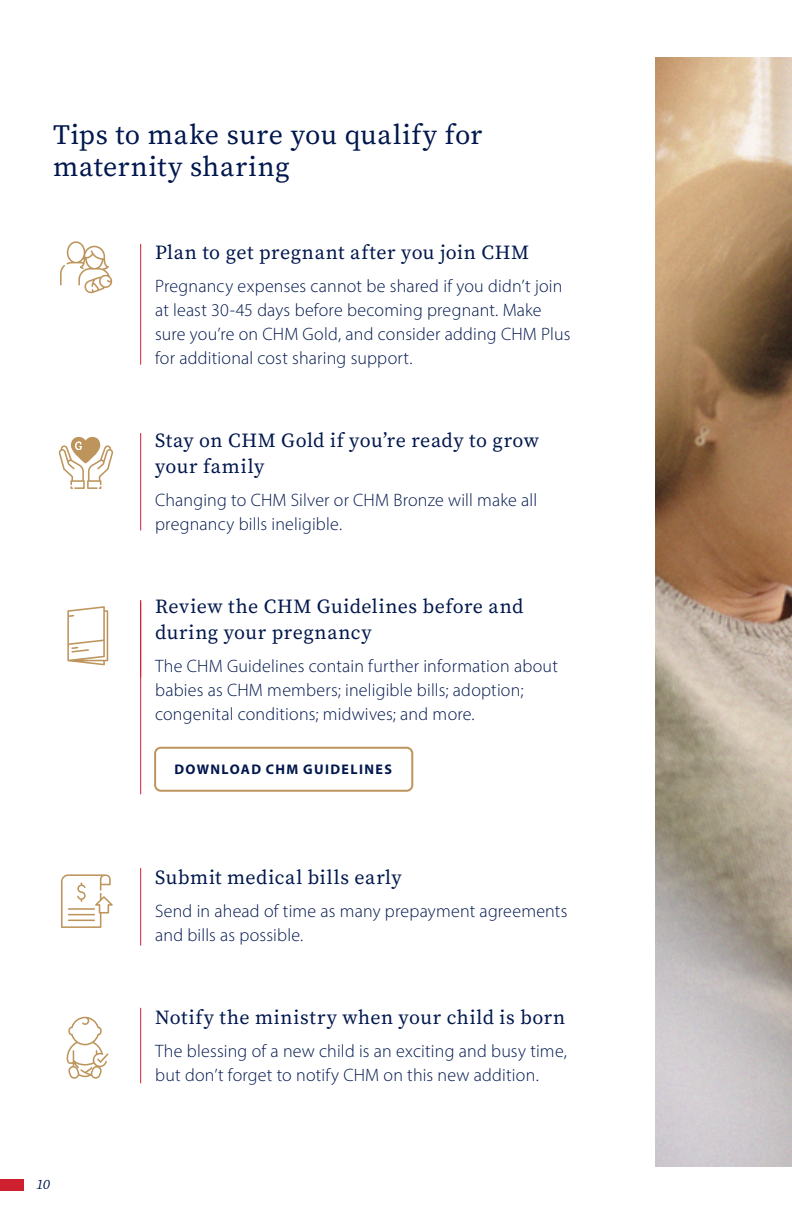
<style>
.page{position:relative;width:792px;height:1224px;background:#fff}
.page>*{position:absolute;margin:0;border:0;box-sizing:border-box;transform-origin:0 0}
.t1{font:28px/32px "Source Serif Variable";letter-spacing:.02em;color:#00174d}
.t2{font:20px/26px "Source Serif Variable";letter-spacing:.025em;color:#00174d}
.t3{font:300 18px/24px "Myriad Pro";letter-spacing:.01em;color:#00174d}
.t4{font:700 14px "Myriad Pro";letter-spacing:.1em;color:#00174d}
.t5{font:italic 14px "Source Serif Variable";color:#00174d}
</style>
<div class="page">
<div style="left:0;top:1179px;width:24px;height:12px;background:#cf202f"></div>
<img style="left:656px;top:58px;width:136px;height:1108px">
<svg style="left:60px;top:241px;width:52px;height:52px"></svg>
<svg style="left:58px;top:437px;width:55px;height:52px"></svg>
<svg style="left:67px;top:606px;width:41px;height:59px"></svg>
<svg style="left:61px;top:874px;width:52px;height:54px"></svg>
<svg style="left:67px;top:1017px;width:41px;height:62px"></svg>
<hr style="left:140px;top:244px;width:1px;height:121px;background:#cf202f">
<hr style="left:140px;top:433px;width:1px;height:97px;background:#cf202f">
<hr style="left:140px;top:602px;width:1px;height:192px;background:#cf202f">
<hr style="left:140px;top:868px;width:1px;height:78px;background:#cf202f">
<hr style="left:140px;top:600px;width:1px;height:78px;background:#cf202f">
<hr style="left:140px;top:1008px;width:1px;height:75px;background:#cf202f">
<div style="left:154px;top:747px;width:259px;height:45px;border:2px solid #bd945b;border-radius:6px"></div>
<h1 class="t1" style="left:53px;top:119px;width:431px">Tips to make sure you qualify for maternity sharing</h1>
<p class="t2" style="left:155px;top:239px;width:376px">Plan to get pregnant after you join CHM</p>
<p class="t3" style="left:155px;top:273px;width:417px">Pregnancy expenses cannot be shared if you didn’t join at least 30-45 days before becoming pregnant. Make sure you’re on CHM Gold, and consider adding CHM Plus for additional cost sharing support.</p>
<p class="t2" style="left:155px;top:427px;width:386px">Stay on CHM Gold if you’re ready to grow your family</p>
<p class="t3" style="left:155px;top:487px;width:384px">Changing to CHM Silver or CHM Bronze will make all pregnancy bills ineligible.</p>
<p class="t2" style="left:155px;top:593px;width:370px">Review the CHM Guidelines before and during your pregnancy</p>
<p class="t3" style="left:155px;top:653px;width:404px">The CHM Guidelines contain further information about babies as CHM members; ineligible bills; adoption; congenital conditions; midwives; and more.</p>
<p class="t4" style="left:174px;top:760px;width:219px">DOWNLOAD CHM GUIDELINES</p>
<p class="t2" style="left:155px;top:864px;width:248px">Submit medical bills early</p>
<p class="t3" style="left:155px;top:898px;width:414px">Send in ahead of time as many prepayment agreements and bills as possible.</p>
<p class="t5" style="left:36px;top:1175px;width:15px">10</p>
<p class="t2" style="left:155px;top:1004px;width:412px">Notify the ministry when your child is born</p>
<p class="t3" style="left:155px;top:1038px;width:413px">The blessing of a new child is an exciting and busy time, but don’t forget to notify CHM on this new addition.</p>
</div>
